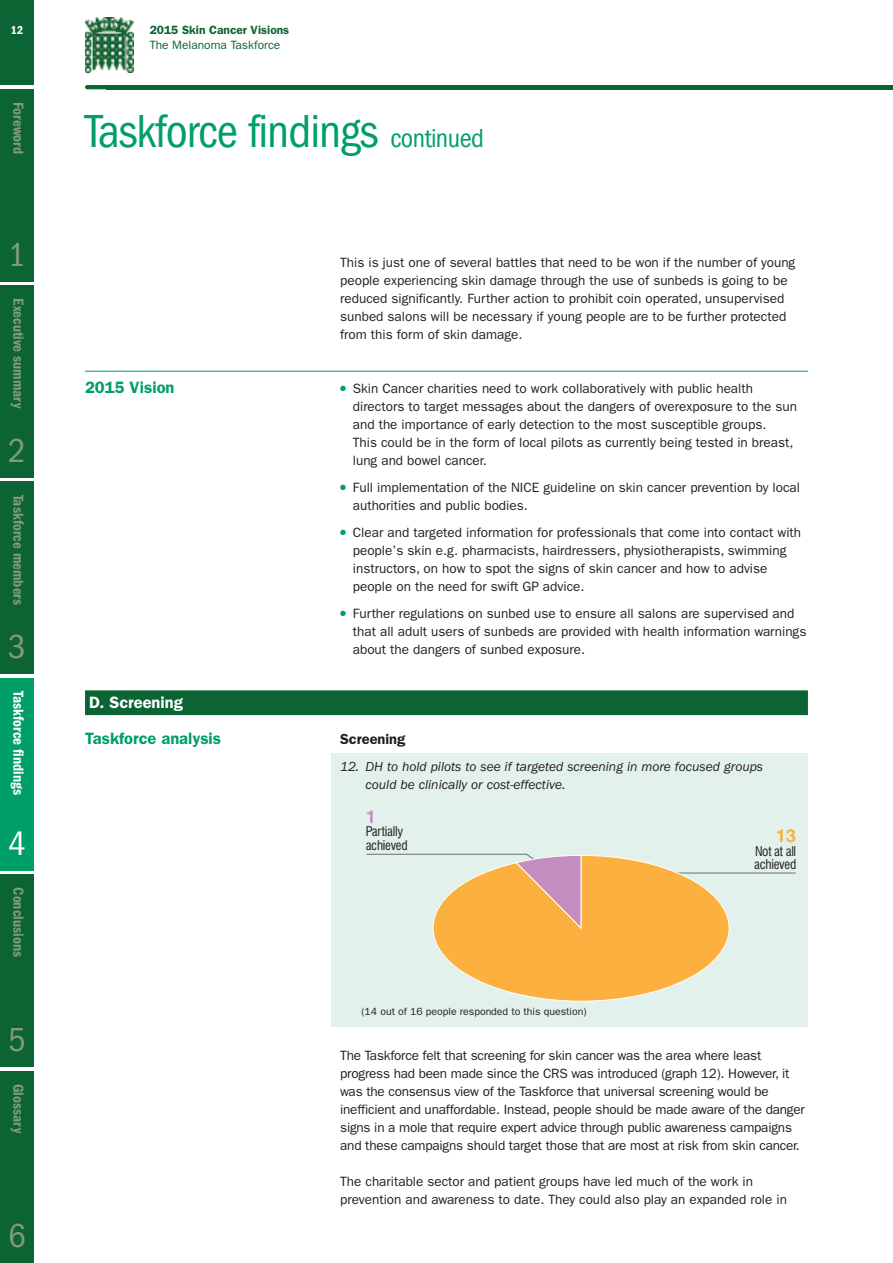
<style>
.page{position:relative;width:893px;height:1263px;background:#fff}
.page>*{position:absolute;margin:0;border:0;box-sizing:border-box;transform-origin:0 0}
.t1{font:condensed 48px "Franklin Gothic";letter-spacing:-.02em;color:#009f68}
.t2{font:condensed 34.5px "Franklin Gothic";color:#809b7e}
.t3{font:condensed 34.5px "Franklin Gothic";color:#fff}
.t4{font:18.3px "Swiss 721 BT Bold Rounded";color:#fbb03f}
.t5{font:18.3px "Swiss 721 BT Bold Rounded";color:#c38dbf}
.t6{font:600 16.5px "Franklin Gothic";color:#009f68}
.t7{font:600 16.5px "Franklin Gothic";color:#fff}
.t8{font:600 condensed 15px "Franklin Gothic";color:#809b7e}
.t9{font:600 condensed 15px "Franklin Gothic";color:#fff}
.t10{font:600 14.7px "Franklin Gothic";color:#231f20}
.t11{font:13.5px/18px "Franklin Gothic";color:#231f20}
.t12{font:italic 13.5px/18px "Franklin Gothic";color:#231f20}
.t13{font:condensed 13.05px/13.6px "Swiss 721 BT";letter-spacing:-.02em;color:#231f20}
.t14{font:600 12px "Franklin Gothic";color:#0c6333}
.t15{font:12px "Franklin Gothic";color:#0c6333}
.t16{font:600 condensed 12px "Franklin Gothic";color:#fff}
.t17{font:10.5px "Franklin Gothic";color:#231f20}
.s1{font-size:27px}
.s2{color:#009f68}
</style>
<div class="page">
<div style="left:332px;top:753px;width:476px;height:273px;background:#e2f1eb"></div>
<hr style="left:632px;top:873px;width:164px;height:1px;background:#6c6d70">
<svg style="left:366px;top:854px;width:364px;height:147px"></svg>
<hr style="left:106px;top:85px;width:787px;height:4px;background:#0c6333">
<hr style="left:85px;top:85px;width:43px;height:4px;background:#0c6333;border-radius:2px">
<img style="left:86px;top:17px;width:47px;height:56px">
<div style="left:0;top:0;width:34px;height:85px;background:#0c6333"></div>
<div style="left:0;top:89px;width:34px;height:192px;background:#0c6333"></div>
<div style="left:0;top:286px;width:34px;height:192px;background:#0c6333"></div>
<div style="left:0;top:482px;width:34px;height:192px;background:#0c6333"></div>
<div style="left:0;top:678px;width:34px;height:192px;background:#009f68"></div>
<div style="left:0;top:874px;width:34px;height:193px;background:#0c6333"></div>
<div style="left:0;top:1071px;width:34px;height:192px;background:#0c6333"></div>
<hr style="left:85px;top:371px;width:723px;height:1px;background:#009f68">
<div style="left:85px;top:690px;width:723px;height:25px;background:#0c6333"></div>
<p class="t16" style="left:11px;top:26px;width:14px">12</p>
<p class="t8" style="left:23px;top:102px;width:72px;rotate:90deg">Introduction</p>
<p class="t8" style="left:23px;top:102px;width:54px;rotate:90deg">Foreword</p>
<h2 class="t2" style="left:8px;top:243px;width:19px">1</h2>
<p class="t8" style="left:23px;top:298px;width:111px;rotate:90deg">Executive summary</p>
<h2 class="t2" style="left:8px;top:439px;width:19px">2</h2>
<p class="t8" style="left:23px;top:495px;width:112px;rotate:90deg">Taskforce members</p>
<h2 class="t2" style="left:8px;top:635px;width:19px">3</h2>
<p class="t9" style="left:23px;top:691px;width:105px;rotate:90deg">Taskforce findings</p>
<h2 class="t3" style="left:8px;top:832px;width:19px">4</h2>
<p class="t8" style="left:23px;top:887px;width:71px;rotate:90deg">Conclusions</p>
<h2 class="t2" style="left:8px;top:1028px;width:19px">5</h2>
<p class="t8" style="left:23px;top:1084px;width:51px;rotate:90deg">Glossary</p>
<h2 class="t2" style="left:8px;top:1224px;width:19px">6</h2>
<p class="t14" style="left:150px;top:26px;width:141px">2015 Skin Cancer Visions</p>
<p class="t15" style="left:150px;top:41px;width:132px">The Melanoma Taskforce</p>
<h1 class="t1" style="left:85px;top:115px;width:400px">Taskforce findings <span class="s1">continued</span></h1>
<p class="t11" style="left:340px;top:254px;width:457px">This is just one of several battles that need to be won if the number of young people experiencing skin damage through the use of sunbeds is going to be reduced significantly. Further action to prohibit coin operated, unsupervised sunbed salons will be necessary if young people are to be further protected from this form of skin damage.</p>
<p class="t6" style="left:85px;top:381px;width:91px">2015 Vision</p>
<p class="t11" style="left:353px;top:380px;width:446px;text-indent:-13px"><span class="s2">●</span> Skin Cancer charities need to work collaboratively with public health directors to target messages about the dangers of overexposure to the sun and the importance of early detection to the most susceptible groups.<br>This could be in the form of local pilots as currently being tested in breast, lung and bowel cancer.</p>
<p class="t11" style="left:353px;top:479px;width:449px;text-indent:-13px"><span class="s2">●</span> Full implementation of the NICE guideline on skin cancer prevention by local authorities and public bodies.</p>
<p class="t11" style="left:353px;top:524px;width:450px;text-indent:-13px"><span class="s2">●</span> Clear and targeted information for professionals that come into contact with people’s skin e.g. pharmacists, hairdressers, physiotherapists, swimming instructors, on how to spot the signs of skin cancer and how to advise people on the need for swift GP advice.</p>
<p class="t11" style="left:353px;top:605px;width:455px;text-indent:-13px"><span class="s2">●</span> Further regulations on sunbed use to ensure all salons are supervised and that all adult users of sunbeds are provided with health information warnings about the dangers of sunbed exposure.</p>
<p class="t7" style="left:89px;top:696px;width:95px">D. Screening</p>
<p class="t6" style="left:85px;top:732px;width:138px">Taskforce analysis</p>
<p class="t10" style="left:340px;top:734px;width:67px">Screening</p>
<p class="t12" style="left:366px;top:758px;width:399px;text-indent:-25px">12. DH to hold pilots to see if targeted screening in more focused groups could be clinically or cost-effective.</p>
<h3 class="t5" style="left:366px;top:809px;width:12px">1</h3>
<p class="t13" style="left:366px;top:826px;width:43px">Partially achieved</p>
<h3 class="t4" style="left:776px;top:829px;width:22px">13</h3>
<p class="t13" style="left:754px;top:845px;width:43px">Not at all achieved</p>
<p class="t17" style="left:361px;top:1008px;width:227px">(14 out of 16 people responded to this question)</p>
<p class="t11" style="left:340px;top:1047px;width:466px">The Taskforce felt that screening for skin cancer was the area where least progress had been made since the CRS was introduced (graph 12). However, it was the consensus view of the Taskforce that universal screening would be inefficient and unaffordable. Instead, people should be made aware of the danger signs in a mole that require expert advice through public awareness campaigns and these campaigns should target those that are most at risk from skin cancer.</p>
<p class="t11" style="left:340px;top:1173px;width:448px">The charitable sector and patient groups have led much of the work in prevention and awareness to date. They could also play an expanded role in</p>
</div>
